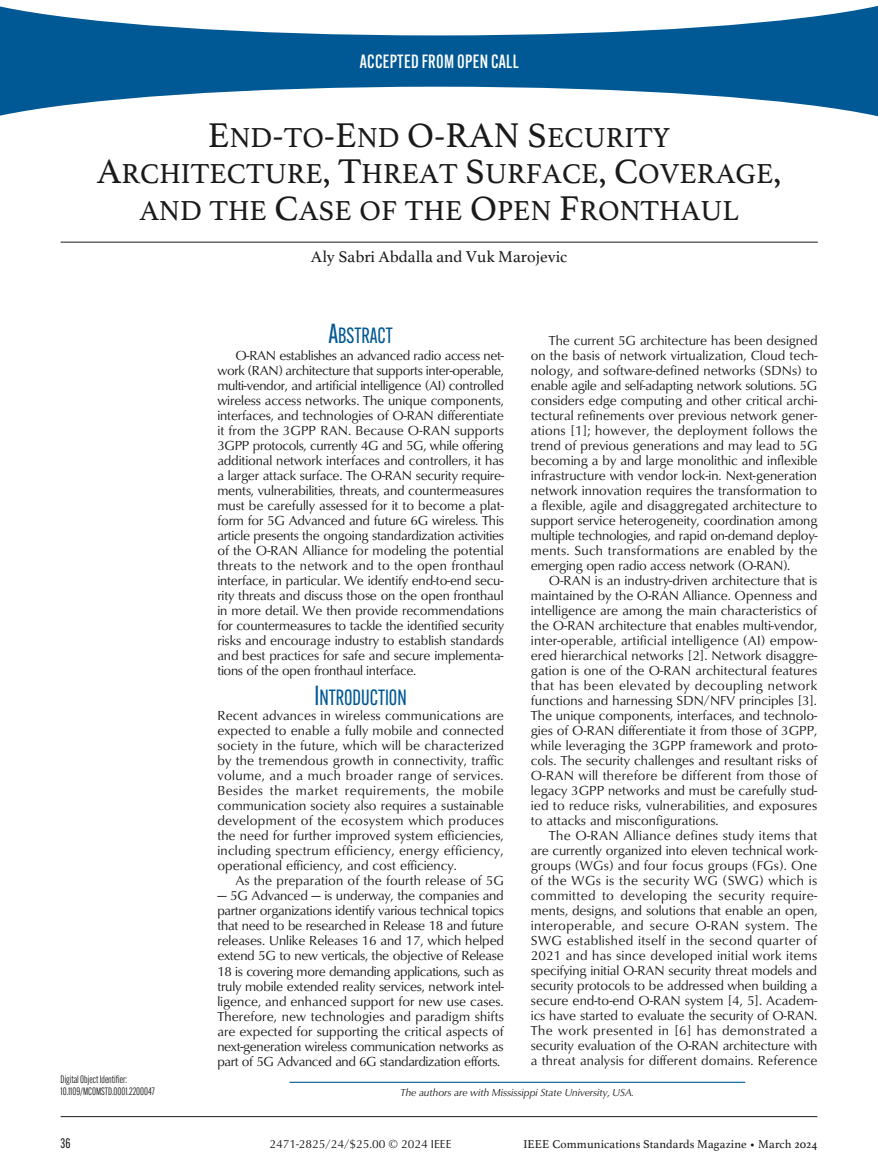
<style>
.page{position:relative;width:878px;height:1175px;background:#fff}
.page>*{position:absolute;margin:0;border:0;box-sizing:border-box;transform-origin:0 0}
.t1{font:28.8px/36px "Athelas Regular SC800";color:#1a1a1a;text-align:center}
.t2{font:21.6px "Alternate Gothic Cond ATF SC800";color:#005994}
.t3{font:500 18.75px "Alternate Gothic Cond ATF";letter-spacing:.02em;color:#fff}
.t4{font:16.5px "Athelas";color:#1a1a1a}
.t5{font:13.5px/15px "Classico URW";color:#1a1a1a;text-align:justify}
.t6{font:13.5px "Alternate Gothic Cond ATF SC800";color:#1a1a1a}
.t7{font:12px "Athelas";letter-spacing:.01em;color:#1a1a1a}
.t8{font:12px "Classico URW Reg SC800";color:#1a1a1a}
.t9{font:10.5px/12px "Alternate Gothic Cond ATF";color:#1a1a1a}
.t10{font:italic 10.5px "Classico URW";color:#1a1a1a}
.s1{font-size:36px}
.s2{font-size:27px}
</style>
<div class="page">
<hr style="left:61px;top:1115px;width:756px;height:1px;background:#1a1a1a">
<svg style="left:0;top:6px;width:877px;height:110px;fill:#005994"></svg>
<hr style="left:61px;top:242px;width:756px;height:1px;background:#1a1a1a">
<hr style="left:289px;top:1081px;width:456px;height:1px;background:#005994">
<h3 class="t3" style="left:359px;top:49px;width:160px">ACCEPTED FROM OPEN CALL</h3>
<h1 class="t1" style="left:97px;top:120px;width:685px"><span class="s1">E</span>ND<span class="s1">-</span>TO<span class="s1">-E</span>ND <span class="s1">O-RAN S</span>ECURITY<br><span class="s1">A</span>RCHITECTURE<span class="s1">, T</span>HREAT <span class="s1">S</span>URFACE<span class="s1">, C</span>OVERAGE<span class="s1">,<br></span>AND THE <span class="s1">C</span>ASE OF THE <span class="s1">O</span>PEN <span class="s1">F</span>RONTHAUL</h1>
<p class="t4" style="left:311px;top:247px;width:258px">Aly Sabri Abdalla and Vuk Marojevic</p>
<p class="t9" style="left:61px;top:1073px;width:96px">Digital Object Identifier:<br>10.1109/MCOMSTD.0001.2200047</p>
<h2 class="t2" style="left:328px;top:321px;width:66px"><span class="s2">A</span>BSTRACT</h2>
<p class="t5" style="left:217px;top:347px;width:288px;text-indent:18px">O-RAN establishes an advanced radio access net&shy;work (RAN) architecture that supports inter-operable, multi-vendor, and artificial intelligence (AI) controlled wireless access networks. The unique components, interfaces, and technologies of O-RAN differentiate it from the 3GPP RAN. Because O-RAN supports 3GPP protocols, currently 4G and 5G, while offering additional network interfaces and controllers, it has a larger attack surface. The O-RAN security require&shy;ments, vulnerabilities, threats, and countermeasures must be carefully assessed for it to become a plat&shy;form for 5G Advanced and future 6G wireless. This article presents the ongoing standardization activities of the O-RAN Alliance for modeling the potential threats to the network and to the open fronthaul interface, in particular. We identify end-to-end secu&shy;rity threats and discuss those on the open fronthaul in more detail. We then provide recommendations for countermeasures to tackle the identified security risks and encourage industry to establish standards and best practices for safe and secure implementa&shy;tions of the open fronthaul interface.</p>
<h2 class="t2" style="left:314px;top:684px;width:94px"><span class="s2">I</span>NTRODUCTION</h2>
<p class="t5" style="left:217px;top:707px;width:288px">Recent advances in wireless communications are expected to enable a fully mobile and connected society in the future, which will be characterized by the tremendous growth in connectivity, traffic volume, and a much broader range of services.<br>Besides the market requirements, the mobile communication society also requires a sustainable development of the ecosystem which produces the need for further improved system efficiencies, including spectrum efficiency, energy efficiency, operational efficiency, and cost efficiency.</p>
<p class="t5" style="left:235px;top:872px;width:270px">As the preparation of the fourth release of 5G</p>
<p class="t5" style="left:217px;top:887px;width:288px">— 5G Advanced — is underway, the companies and partner organizations identify various technical topics that need to be researched in Release 18 and future releases. Unlike Releases 16 and 17, which helped extend 5G to new verticals, the objective of Release 18 is covering more demanding applications, such as truly mobile extended reality services, network intel&shy;ligence, and enhanced support for new use cases.<br>Therefore, new technologies and paradigm shifts are expected for supporting the critical aspects of next-generation wireless communication networks as part of 5G Advanced and 6G standardization efforts.</p>
<p class="t5" style="left:530px;top:332px;width:288px;text-indent:18px">The current 5G architecture has been designed on the basis of network virtualization, Cloud tech&shy;nology, and software-defined networks (SDNs) to enable agile and self-adapting network solutions. 5G considers edge computing and other critical archi&shy;tectural refinements over previous network gener&shy;ations [1]; however, the deployment follows the trend of previous generations and may lead to 5G becoming a by and large monolithic and inflexible infrastructure with vendor lock-in. Next-generation network innovation requires the transformation to a flexible, agile and disaggregated architecture to support service heterogeneity, coordination among multiple technologies, and rapid on-demand deploy&shy;ments. Such transformations are enabled by the emerging open radio access network (O-RAN).</p>
<p class="t5" style="left:530px;top:572px;width:288px;text-indent:18px">O-RAN is an industry-driven architecture that is maintained by the O-RAN Alliance. Openness and intelligence are among the main characteristics of the O-RAN architecture that enables multi-vendor, inter-operable, artificial intelligence (AI) empow&shy;ered hierarchical networks [2]. Network disaggre&shy;gation is one of the O-RAN architectural features that has been elevated by decoupling network functions and harnessing SDN/NFV principles [3].<br>The unique components, interfaces, and technolo&shy;gies of O-RAN differentiate it from those of 3GPP, while leveraging the 3GPP framework and proto&shy;cols. The security challenges and resultant risks of O-RAN will therefore be different from those of legacy 3GPP networks and must be carefully stud&shy;ied to reduce risks, vulnerabilities, and exposures to attacks and misconfigurations.</p>
<p class="t5" style="left:530px;top:827px;width:288px;text-indent:18px">The O-RAN Alliance defines study items that are currently organized into eleven technical work&shy;groups (WGs) and four focus groups (FGs). One of the WGs is the security WG (SWG) which is committed to developing the security require&shy;ments, designs, and solutions that enable an open, interoperable, and secure O-RAN system. The SWG established itself in the second quarter of 2021 and has since developed initial work items specifying initial O-RAN security threat models and security protocols to be addressed when building a secure end-to-end O-RAN system [4, 5]. Academ&shy;ics have started to evaluate the security of O-RAN.<br>The work presented in [6] has demonstrated a security evaluation of the O-RAN architecture with a threat analysis for different domains. Reference</p>
<p class="t10" style="left:400px;top:1084px;width:235px">The authors are with Mississippi State University, USA.</p>
<p class="t6" style="left:61px;top:1134px;width:11px">36</p>
<p class="t8" style="left:269px;top:1135px;width:183px">2471-2825/24/$25.00 © 2024 IEEE</p>
<p class="t7" style="left:523px;top:1137px;width:295px">IEEE Communications Standards Magazine • March 2024</p>
</div>
